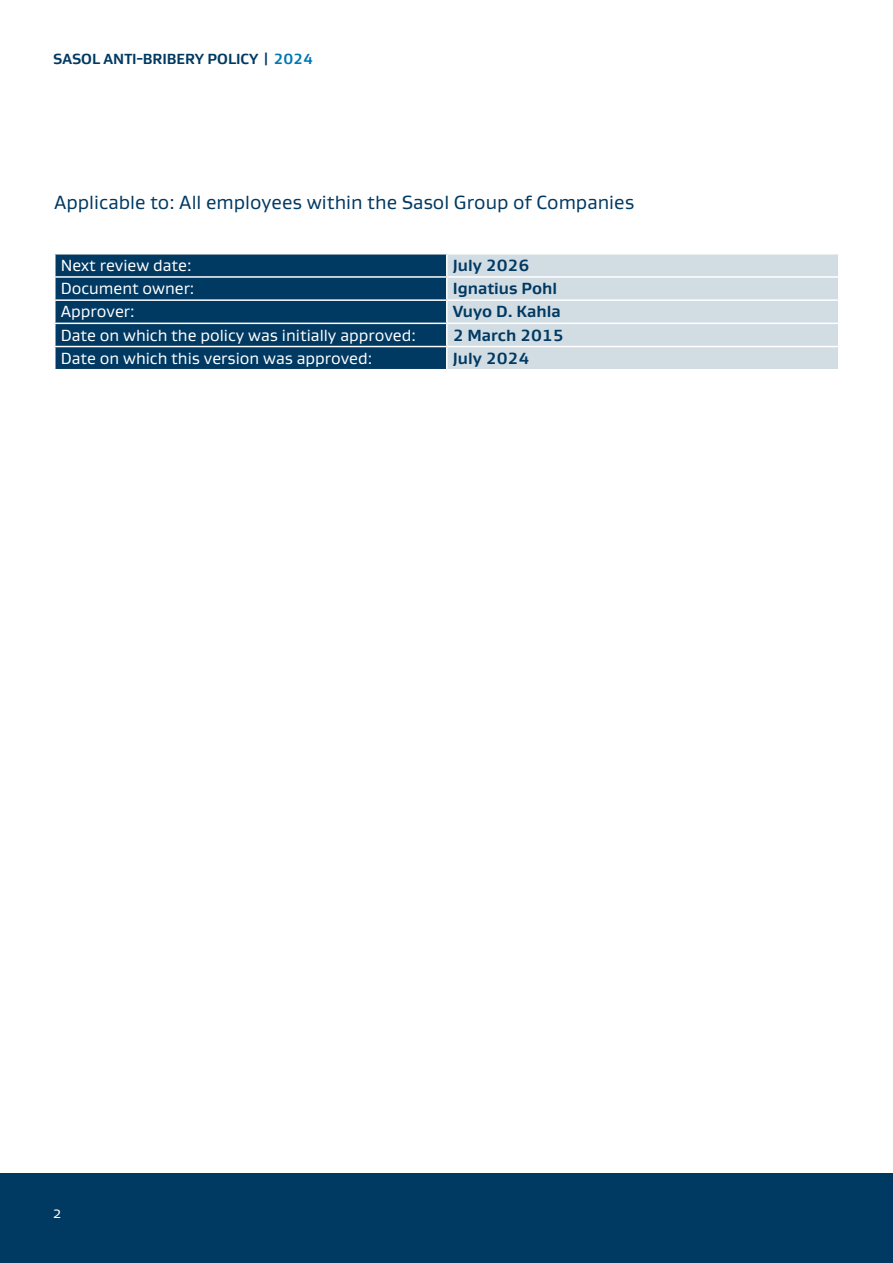
<style>
.page{position:relative;width:893px;height:1263px;background:#fff}
.page>*{position:absolute;margin:0;border:0;box-sizing:border-box;transform-origin:0 0}
.t1{font:19.5px "Gustan";color:#003962}
.t2{font:16.5px "Gustan";color:#fff}
.t3{font:700 16.5px "Gustan";color:#003962}
.t4{font:700 15px "Gustan";color:#003962}
.t5{font:15px "Gustan";color:#fff}
.s1{color:#0077b4}
</style>
<div class="page">
<div style="left:0;top:1174px;width:893px;height:89px;background:#003962"></div>
<div style="left:56px;top:254px;width:390px;height:115px;background:#003962"></div>
<div style="left:447px;top:254px;width:391px;height:115px;background:#d1dce3"></div>
<hr style="left:54px;top:276px;width:393px;height:2px;background:#fff">
<hr style="left:447px;top:276px;width:392px;height:2px;background:#fff">
<hr style="left:54px;top:299px;width:393px;height:2px;background:#fff">
<hr style="left:447px;top:299px;width:392px;height:2px;background:#fff">
<hr style="left:54px;top:323px;width:393px;height:1px;background:#fff">
<hr style="left:447px;top:323px;width:392px;height:1px;background:#fff">
<hr style="left:54px;top:346px;width:393px;height:1px;background:#fff">
<hr style="left:447px;top:346px;width:392px;height:1px;background:#fff">
<p class="t4" style="left:53px;top:49px;width:261px">SASOL ANTI-BRIBERY POLICY | <span class="s1">2024</span></p>
<p class="t1" style="left:54px;top:189px;width:582px">Applicable to: All employees within the Sasol Group of Companies</p>
<p class="t2" style="left:61px;top:255px;width:132px">Next review date:</p>
<p class="t3" style="left:453px;top:254px;width:78px">July 2026</p>
<p class="t2" style="left:61px;top:278px;width:135px">Document owner:</p>
<p class="t3" style="left:453px;top:278px;width:106px">Ignatius Pohl</p>
<p class="t2" style="left:61px;top:301px;width:75px">Approver:</p>
<p class="t3" style="left:453px;top:301px;width:109px">Vuyo D. Kahla</p>
<p class="t2" style="left:61px;top:324px;width:357px">Date on which the policy was initially approved:</p>
<p class="t3" style="left:453px;top:324px;width:112px">2 March 2015</p>
<p class="t2" style="left:61px;top:347px;width:313px">Date on which this version was approved:</p>
<p class="t3" style="left:453px;top:347px;width:78px">July 2024</p>
<p class="t5" style="left:53px;top:1203px;width:10px">2</p>
</div>
